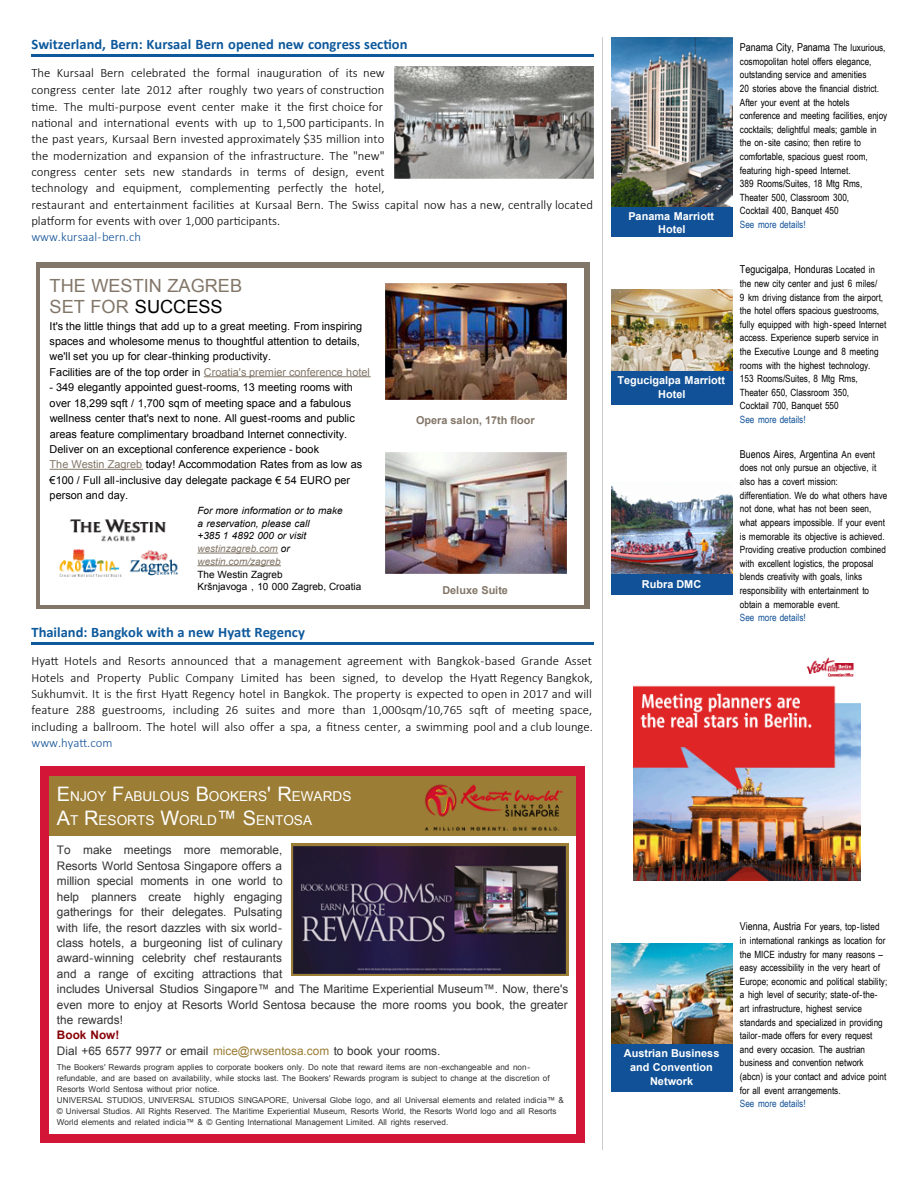
<style>
.page{position:relative;width:918px;height:1188px;background:#fff}
.page>*{position:absolute;margin:0;border:0;box-sizing:border-box;transform-origin:0 0}
.t1{font:18.15px/21.8px "Arial";color:#827668}
.t2{font:700 14.55px "Calibri";color:#0d599c}
.t3{font:13.65px/23.4px "Arial";color:#fff}
.t4{font:300 12.75px/16.4px "Calibri";color:#000;text-align:justify}
.t5{font:300 12.75px "Calibri";color:#115197}
.t6{font:11.85px/15.5px "Arial";color:#333}
.t7{font:10.95px/15.5px "Arial";color:#000}
.t8{font:700 10.95px/13.6px "Arial";color:#fff;text-align:center}
.t9{font:10.95px "Arial Narrow";color:#000}
.t10{font:700 10.95px "Arial";color:#827668}
.t11{font:10.05px/13.6px "Arial Narrow";color:#000}
.t12{font:italic 10.05px/12.8px "Arial";color:#000}
.t13{font:10.05px "Arial Narrow";color:#115197}
.t14{font:10.05px/12.8px "Arial";color:#000}
.t15{font:8.1px/10.9px "Arial";color:#333}
.s1{color:#000}
.s2{color:#827668}
.s3{font-size:19.95px}
.s4{font-weight:700;color:#880308}
.s5{color:#9b7d35}
.s6{font-size:10.05px}
.s7{font-size:10.95px}
</style>
<div class="page">
<hr style="left:32px;top:642px;width:562px;height:3px;background:#0d599c">
<hr style="left:602px;top:38px;width:1px;height:1112px;background:#ccc">
<div style="left:611px;top:370px;width:122px;height:35px;background:#115197"></div>
<div style="left:611px;top:574px;width:122px;height:21px;background:#115197"></div>
<div style="left:611px;top:1044px;width:122px;height:48px;background:#115197"></div>
<div style="left:36px;top:262px;width:553px;height:347px;background:#827668"></div>
<div style="left:40px;top:268px;width:544px;height:336px;background:#fff"></div>
<img style="left:385px;top:283px;width:182px;height:117px">
<img style="left:385px;top:452px;width:182px;height:122px">
<hr style="left:204px;top:376px;width:167px;height:1px;background:#827668">
<hr style="left:50px;top:469px;width:93px;height:1px;background:#827668">
<img style="left:59px;top:519px;width:120px;height:58px">
<hr style="left:197px;top:553px;width:81px;height:1px;background:#827668">
<hr style="left:197px;top:565px;width:84px;height:1px;background:#827668">
<div style="left:41px;top:766px;width:544px;height:377px;background:#d31538"></div>
<div style="left:50px;top:833px;width:526px;height:301px;background:#fff"></div>
<div style="left:50px;top:776px;width:526px;height:60px;background:#9b7d35"></div>
<img style="left:425px;top:784px;width:138px;height:47px">
<hr style="left:291px;top:844px;width:278px;height:2px;background:#9b7d35">
<hr style="left:291px;top:973px;width:278px;height:3px;background:#9b7d35">
<hr style="left:291px;top:844px;width:3px;height:132px;background:#9b7d35">
<hr style="left:566px;top:844px;width:3px;height:132px;background:#9b7d35">
<img style="left:294px;top:846px;width:272px;height:127px">
<img style="left:611px;top:290px;width:122px;height:80px">
<img style="left:611px;top:482px;width:122px;height:92px">
<img style="left:634px;top:657px;width:227px;height:224px">
<img style="left:611px;top:943px;width:122px;height:101px">
<img style="left:394px;top:66px;width:200px;height:113px">
<hr style="left:32px;top:54px;width:562px;height:3px;background:#0d599c">
<div style="left:611px;top:206px;width:122px;height:31px;background:#115197"></div>
<img style="left:611px;top:38px;width:122px;height:168px">
<h2 class="t2" style="left:32px;top:35px;width:377px">Switzerland, Bern: Kursaal Bern opened new congress section</h2>
<p class="t4" style="left:32px;top:65px;width:355px">The Kursaal Bern celebrated the formal inauguration of its new</p>
<p class="t4" style="left:31px;top:82px;width:563px;text-align:left">congress center late 2012 after roughly two years of construction<br>time. The multi-purpose event center make it the first choice for<br>national and international events with up to 1,500 participants. In<br>the past years, Kursaal Bern invested approximately $35 million into<br>the modernization and expansion of the infrastructure. The "new"<br>congress center sets new standards in terms of design, event<br>technology and equipment, complementing perfectly the hotel,<br>restaurant and entertainment facilities at Kursaal Bern. The Swiss capital now has a new, centrally located platform for events with over 1,000 participants.</p>
<p class="t5" style="left:31px;top:229px;width:111px">www.kursaal-bern.ch</p>
<h1 class="t1" style="left:50px;top:275px;width:194px">THE WESTIN ZAGREB<br>SET FOR <span class="s1">SUCCESS</span></h1>
<p class="t7" style="left:50px;top:318px;width:322px">It's the little things that add up to a great meeting. From inspiring spaces and wholesome menus to thoughtful attention to details, we'll set you up for clear-thinking productivity.<br>Facilities are of the top order in <span class="s2">Croatia's premier conference hotel</span></p>
<p class="t7" style="left:50px;top:380px;width:314px">- 349 elegantly appointed guest-rooms, 13 meeting rooms with over 18,299 sqft / 1,700 sqm of meeting space and a fabulous wellness center that's next to none. All guest-rooms and public areas feature complimentary broadband Internet connectivity.<br>Deliver on an exceptional conference experience - book<br><span class="s2">The Westin Zagreb</span> today! Accommodation Rates from as low as €100 / Full all-inclusive day delegate package € 54 EURO per person and day.</p>
<p class="t12" style="left:197px;top:504px;width:147px">For more information or to make a reservation, please call<br>+385 1 4892 000 or visit <span class="s2">westinzagreb.com</span> or <span class="s2">westin.com/zagreb</span></p>
<p class="t14" style="left:197px;top:568px;width:165px">The Westin Zagreb<br>Kršnjavoga , 10 000 Zagreb, Croatia</p>
<h2 class="t2" style="left:32px;top:623px;width:275px">Thailand: Bangkok with a new Hyatt Regency</h2>
<p class="t4" style="left:31px;top:653px;width:563px">Hyatt Hotels and Resorts announced that a management agreement with Bangkok-based Grande Asset Hotels and Property Public Company Limited has been signed, to develop the Hyatt Regency Bangkok, Sukhumvit. It is the first Hyatt Regency hotel in Bangkok. The property is expected to open in 2017 and will feature 288 guestrooms, including 26 suites and more than 1,000sqm/10,765 sqft of meeting space, including a ballroom. The hotel will also offer a spa, a fitness center, a swimming pool and a club lounge.</p>
<p class="t5" style="left:31px;top:735px;width:82px">www.hyatt.com</p>
<h3 class="t3" style="left:57px;top:785px;width:296px"><span class="s3">E</span>NJOY <span class="s3">F</span>ABULOUS <span class="s3">B</span>OOKERS<span class="s3">' R</span>EWARDS<br><span class="s3">A</span>T <span class="s3">R</span>ESORTS <span class="s3">W</span>ORLD<span class="s3">™ S</span>ENTOSA</h3>
<p class="t6" style="left:57px;top:843px;width:513px">To make meetings more memorable,<br>Resorts World Sentosa Singapore offers a<br>million special moments in one world to<br>help planners create highly engaging<br>gatherings for their delegates. Pulsating<br>with life, the resort dazzles with six world-<br>class hotels, a burgeoning list of culinary<br>award-winning celebrity chef restaurants<br>and a range of exciting attractions that<br>includes Universal Studios Singapore™ and The Maritime Experiential Museum™. Now, there's even more to enjoy at Resorts World Sentosa because the more rooms you book, the greater the rewards!</p>
<p class="t6" style="left:57px;top:1028px;width:385px"><span class="s4">Book Now!<br></span>Dial +65 6577 9977 or email <span class="s5">mice@rwsentosa.com</span> to book your rooms.</p>
<p class="t15" style="left:57px;top:1062px;width:508px">The Bookers' Rewards program applies to corporate bookers only. Do note that reward items are non-exchangeable and non&shy;refundable, and are based on availability, while stocks last. The Bookers' Rewards program is subject to change at the discretion of Resorts World Sentosa without prior notice.<br>UNIVERSAL STUDIOS, UNIVERSAL STUDIOS SINGAPORE, Universal Globe logo, and all Universal elements and related indicia™ &amp; © Universal Studios. All Rights Reserved. The Maritime Experiential Museum, Resorts World, the Resorts World logo and all Resorts World elements and related indicia™ &amp; © Genting International Management Limited. All rights reserved.</p>
<p class="t10" style="left:416px;top:413px;width:120px">Opera salon, 17th floor</p>
<p class="t10" style="left:442px;top:582px;width:67px">Deluxe Suite</p>
<p class="t8" style="left:628px;top:209px;width:87px">Panama Marriott<br>Hotel</p>
<p class="t8" style="left:617px;top:374px;width:109px">Tegucigalpa Marriott<br>Hotel</p>
<p class="t8" style="left:642px;top:577px;width:61px">Rubra DMC</p>
<p class="t9" style="left:740px;top:39px;width:147px">Panama City, Panama <span class="s6">The luxurious,</span></p>
<p class="t11" style="left:740px;top:54px;width:149px">cosmopolitan hotel offers elegance, outstanding service and amenities<br>20 stories above the financial district.<br>After your event at the hotels conference and meeting facilities, enjoy cocktails; delightful meals; gamble in the on-site casino; then retire to comfortable, spacious guest room, featuring high-speed Internet.<br>389 Rooms/Suites, 18 Mtg Rms, Theater 500, Classroom 300,<br>Cocktail 400, Banquet 450</p>
<p class="t13" style="left:740px;top:217px;width:67px">See more details!</p>
<p class="t9" style="left:740px;top:261px;width:137px">Tegucigalpa, Honduras <span class="s6">Located in</span></p>
<p class="t11" style="left:740px;top:276px;width:148px">the new city center and just 6 miles/<br>9 km driving distance from the airport, the hotel offers spacious guestrooms, fully equipped with high-speed Internet access. Experience superb service in the Executive Lounge and 8 meeting rooms with the highest technology.<br>153 Rooms/Suites, 8 Mtg Rms, Theater 650, Classroom 350,<br>Cocktail 700, Banquet 550</p>
<p class="t13" style="left:740px;top:412px;width:67px">See more details!</p>
<p class="t9" style="left:740px;top:446px;width:137px">Buenos Aires, Argentina <span class="s6">An event</span></p>
<p class="t11" style="left:740px;top:461px;width:149px">does not only pursue an objective, it also has a covert mission: differentiation. We do what others have not done, what has not been seen, what appears impossible. If your event is memorable its objective is achieved.<br>Providing creative production combined with excellent logistics, the proposal blends creativity with goals, links responsibility with entertainment to obtain a memorable event.</p>
<p class="t13" style="left:740px;top:610px;width:67px">See more details!</p>
<p class="t8" style="left:624px;top:1047px;width:97px">Austrian Business and Convention<br>Network</p>
<p class="t11" style="left:740px;top:920px;width:149px"><span class="s7">Vienna, Austria</span> For years, top-listed in international rankings as location for the MICE industry for many reasons – easy accessibility in the very heart of Europe; economic and political stability; a high level of security; state-of-the&shy;art infrastructure, highest service standards and specialized in providing tailor-made offers for every request and every occasion. The austrian business and convention network (abcn) is your contact and advice point for all event arrangements.</p>
<p class="t13" style="left:740px;top:1096px;width:67px">See more details!</p>
</div>
